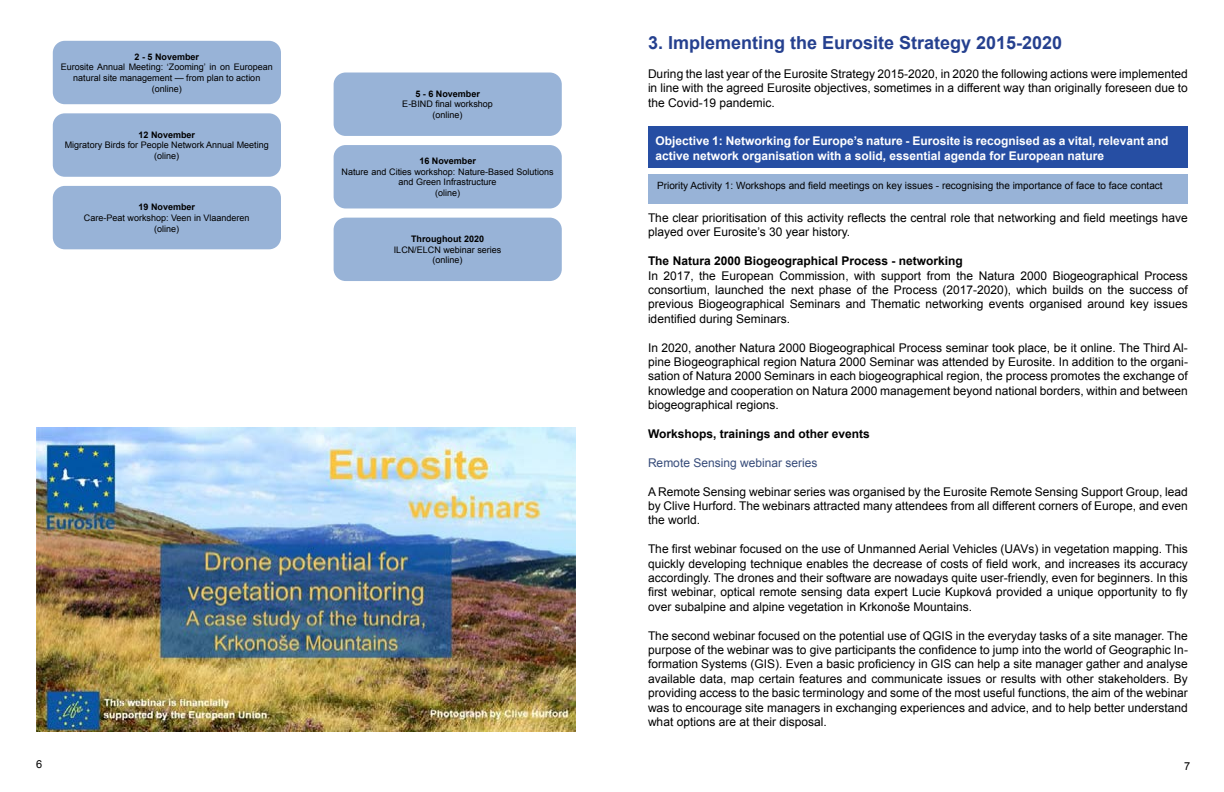
<style>
.page{position:relative;width:1224px;height:792px;background:#fff}
.page>*{position:absolute;margin:0;border:0;box-sizing:border-box;transform-origin:0 0}
.t1{font:700 18px "Arial";color:#25408f}
.t2{font:12px/14.4px "Arial";color:#000;text-align:justify}
.t3{font:700 12px/14.4px "Arial";color:#fff}
.t4{font:700 12px "Arial";color:#000}
.t5{font:12px "Arial";color:#374c7a}
.t6{font:11px "Arial";color:#000}
.t7{font:10px "Arial";color:#000}
.t8{font:9px/10.8px "Arial";color:#000;text-align:center}
.t9{font:700 9px "Arial";color:#000}
</style>
<div class="page">
<div style="left:648px;top:126px;width:540px;height:42px;background:#264ea3"></div>
<div style="left:648px;top:174px;width:540px;height:30px;background:#98b3d7"></div>
<img style="left:36px;top:427px;width:540px;height:304px">
<div style="left:53px;top:41px;width:228px;height:63px;background:#98b3d7;border-radius:12px"></div>
<div style="left:334px;top:73px;width:228px;height:63px;background:#98b3d7;border-radius:12px"></div>
<div style="left:53px;top:113px;width:228px;height:64px;background:#98b3d7;border-radius:12px"></div>
<div style="left:334px;top:145px;width:228px;height:63px;background:#98b3d7;border-radius:12px"></div>
<div style="left:53px;top:186px;width:228px;height:63px;background:#98b3d7;border-radius:12px"></div>
<div style="left:334px;top:218px;width:228px;height:63px;background:#98b3d7;border-radius:12px"></div>
<p class="t9" style="left:135px;top:50px;width:66px">2 - 5 November</p>
<p class="t8" style="left:61px;top:62px;width:213px">Eurosite Annual Meeting: ‘Zooming’ in on European natural site management — from plan to action (online)</p>
<p class="t9" style="left:139px;top:128px;width:58px">12 November</p>
<p class="t8" style="left:65px;top:140px;width:206px">Migratory Birds for People Network Annual Meeting (oline)</p>
<p class="t9" style="left:139px;top:201px;width:58px">19 November</p>
<p class="t8" style="left:84px;top:212px;width:167px">Care-Peat workshop: Veen in Vlaanderen (oline)</p>
<p class="t9" style="left:415px;top:88px;width:66px">5 - 6 November</p>
<p class="t8" style="left:402px;top:99px;width:92px">E-BIND final workshop (online)</p>
<p class="t9" style="left:419px;top:155px;width:58px">16 November</p>
<p class="t8" style="left:342px;top:166px;width:213px">Nature and Cities workshop: Nature-Based Solutions and Green Infrastructure<br>(oline)</p>
<p class="t9" style="left:411px;top:233px;width:75px">Throughout 2020</p>
<p class="t8" style="left:394px;top:244px;width:109px">ILCN/ELCN webinar series (online)</p>
<h1 class="t1" style="left:648px;top:31px;width:416px">3. Implementing the Eurosite Strategy 2015-2020</h1>
<p class="t2" style="left:648px;top:67px;width:541px">During the last year of the Eurosite Strategy 2015-2020, in 2020 the following actions were implemented in line with the agreed Eurosite objectives, sometimes in a different way than originally foreseen due to the Covid-19 pandemic.</p>
<p class="t3" style="left:656px;top:134px;width:514px">Objective 1: Networking for Europe’s nature - Eurosite is recognised as a vital, relevant and active network organisation with a solid, essential agenda for European nature</p>
<p class="t7" style="left:657px;top:179px;width:507px">Priority Activity 1: Workshops and field meetings on key issues - recognising the importance of face to face contact</p>
<p class="t2" style="left:648px;top:211px;width:541px">The clear prioritisation of this activity reflects the central role that networking and field meetings have played over Eurosite’s 30 year history.</p>
<p class="t4" style="left:648px;top:253px;width:316px">The Natura 2000 Biogeographical Process - networking</p>
<p class="t2" style="left:648px;top:268px;width:541px">In 2017, the European Commission, with support from the Natura 2000 Biogeographical Process consortium, launched the next phase of the Process (2017-2020), which builds on the success of previous Biogeographical Seminars and Thematic networking events organised around key issues identified during Seminars.</p>
<p class="t2" style="left:648px;top:340px;width:541px">In 2020, another Natura 2000 Biogeographical Process seminar took place, be it online. The Third Al&shy;pine Biogeographical region Natura 2000 Seminar was attended by Eurosite. In addition to the organi&shy;sation of Natura 2000 Seminars in each biogeographical region, the process promotes the exchange of knowledge and cooperation on Natura 2000 management beyond national borders, within and between biogeographical regions.</p>
<p class="t4" style="left:648px;top:426px;width:223px">Workshops, trainings and other events</p>
<p class="t5" style="left:648px;top:455px;width:171px">Remote Sensing webinar series</p>
<p class="t2" style="left:648px;top:484px;width:542px">A Remote Sensing webinar series was organised by the Eurosite Remote Sensing Support Group, lead by Clive Hurford. The webinars attracted many attendees from all different corners of Europe, and even the world.</p>
<p class="t2" style="left:648px;top:542px;width:541px">The first webinar focused on the use of Unmanned Aerial Vehicles (UAVs) in vegetation mapping. This quickly developing technique enables the decrease of costs of field work, and increases its accuracy accordingly. The drones and their software are nowadays quite user-friendly, even for beginners. In this first webinar, optical remote sensing data expert Lucie Kupková provided a unique opportunity to fly over subalpine and alpine vegetation in Krkonoše Mountains.</p>
<p class="t2" style="left:648px;top:628px;width:541px">The second webinar focused on the potential use of QGIS in the everyday tasks of a site manager. The purpose of the webinar was to give participants the confidence to jump into the world of Geographic In&shy;formation Systems (GIS). Even a basic proficiency in GIS can help a site manager gather and analyse available data, map certain features and communicate issues or results with other stakeholders. By providing access to the basic terminology and some of the most useful functions, the aim of the webinar was to encourage site managers in exchanging experiences and advice, and to help better understand what options are at their disposal.</p>
<p class="t6" style="left:36px;top:757px;width:8px">6</p>
<p class="t6" style="left:1184px;top:759px;width:8px">7</p>
</div>
